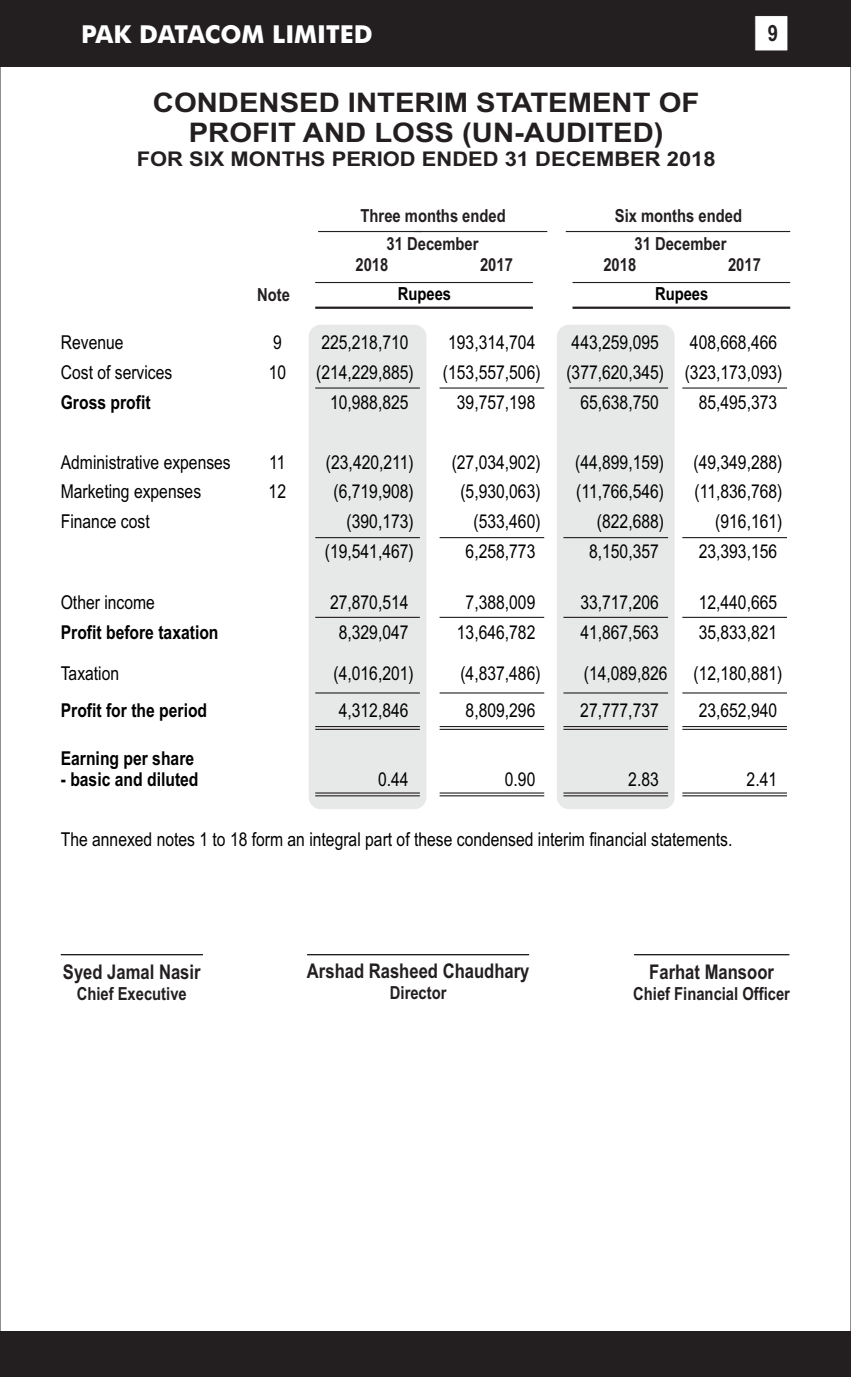
<style>
.page{position:relative;width:851px;height:1377px;background:#fff}
.page>*{position:absolute;margin:0;border:0;box-sizing:border-box;transform-origin:0 0}
.t1{font:700 27px/30.2px "Arial";color:#231f20;text-align:center;scale:1.08 1}
.t2{font:700 24.75px "Futura BT";color:#fff}
.t3{font:700 22.5px "Arial Narrow";color:#231f20}
.t4{font:700 20.25px "Arial Narrow";color:#231f20}
.t5{font:700 20.25px "Arial";color:#231f20;scale:1.08 1}
.t6{font:19.12px "Arial Narrow";color:#000}
.t7{font:700 19.12px "Arial Narrow";color:#000}
.t8{font:700 18px "Arial Narrow";color:#231f20}
.t9{font:700 18px "Arial Narrow";color:#000}
</style>
<div class="page">
<div style="left:0;top:1332px;width:850px;height:45px;background:#231f20"></div>
<div style="left:0;top:0;width:850px;height:67px;background:#231f20"></div>
<svg style="left:754px;top:16px;width:34px;height:35px"></svg>
<div style="left:557px;top:325px;width:117px;height:484px;background:#e7e8e8;border-radius:12px"></div>
<div style="left:309px;top:325px;width:117px;height:484px;background:#e7e8e8;border-radius:12px"></div>
<hr style="left:315px;top:692px;width:105px;height:2px;background:#231f20">
<hr style="left:439px;top:692px;width:105px;height:2px;background:#231f20">
<hr style="left:563px;top:692px;width:105px;height:2px;background:#231f20">
<hr style="left:682px;top:692px;width:105px;height:2px;background:#231f20">
<hr style="left:315px;top:726px;width:105px;height:1px;background:#231f20">
<hr style="left:315px;top:729px;width:105px;height:1px;background:#231f20">
<hr style="left:439px;top:726px;width:105px;height:1px;background:#231f20">
<hr style="left:439px;top:729px;width:105px;height:1px;background:#231f20">
<hr style="left:563px;top:726px;width:105px;height:1px;background:#231f20">
<hr style="left:563px;top:729px;width:105px;height:1px;background:#231f20">
<hr style="left:682px;top:726px;width:105px;height:1px;background:#231f20">
<hr style="left:682px;top:729px;width:105px;height:1px;background:#231f20">
<hr style="left:315px;top:537px;width:105px;height:1px;background:#231f20">
<hr style="left:439px;top:537px;width:105px;height:1px;background:#231f20">
<hr style="left:563px;top:537px;width:105px;height:1px;background:#231f20">
<hr style="left:682px;top:537px;width:105px;height:1px;background:#231f20">
<hr style="left:315px;top:617px;width:105px;height:1px;background:#231f20">
<hr style="left:439px;top:617px;width:105px;height:1px;background:#231f20">
<hr style="left:563px;top:617px;width:105px;height:1px;background:#231f20">
<hr style="left:682px;top:617px;width:105px;height:1px;background:#231f20">
<hr style="left:439px;top:387px;width:105px;height:2px;background:#231f20">
<hr style="left:315px;top:387px;width:105px;height:2px;background:#231f20">
<hr style="left:569px;top:387px;width:99px;height:2px;background:#231f20">
<hr style="left:682px;top:387px;width:105px;height:2px;background:#231f20">
<hr style="left:315px;top:792px;width:105px;height:2px;background:#231f20">
<hr style="left:315px;top:795px;width:105px;height:1px;background:#231f20">
<hr style="left:439px;top:792px;width:105px;height:2px;background:#231f20">
<hr style="left:439px;top:795px;width:105px;height:1px;background:#231f20">
<hr style="left:563px;top:792px;width:105px;height:2px;background:#231f20">
<hr style="left:563px;top:795px;width:105px;height:1px;background:#231f20">
<hr style="left:682px;top:792px;width:105px;height:2px;background:#231f20">
<hr style="left:682px;top:795px;width:105px;height:1px;background:#231f20">
<hr style="left:565px;top:231px;width:102px;height:1px;background:#231f20">
<hr style="left:660px;top:231px;width:130px;height:1px;background:#231f20">
<hr style="left:318px;top:231px;width:104px;height:1px;background:#231f20">
<hr style="left:414px;top:231px;width:133px;height:1px;background:#231f20">
<hr style="left:572px;top:307px;width:218px;height:2px;background:#231f20">
<hr style="left:572px;top:282px;width:218px;height:1px;background:#231f20">
<hr style="left:315px;top:307px;width:218px;height:2px;background:#231f20">
<hr style="left:315px;top:282px;width:218px;height:1px;background:#231f20">
<hr style="left:307px;top:954px;width:222px;height:1px;background:#231f20">
<hr style="left:634px;top:954px;width:155px;height:1px;background:#231f20">
<hr style="left:61px;top:954px;width:142px;height:1px;background:#231f20">
<p class="t2" style="left:81px;top:24px;width:293px">PAK DATACOM LIMITED</p>
<p class="t3" style="left:767px;top:25px;width:12px">9</p>
<h1 class="t1" style="left:153px;top:90px;width:507px">CONDENSED INTERIM STATEMENT OF<br>PROFIT AND LOSS (UN-AUDITED)</h1>
<p class="t5" style="left:137px;top:151px;width:537px">FOR SIX MONTHS PERIOD ENDED 31 DECEMBER 2018</p>
<p class="t8" style="left:360px;top:209px;width:147px">Three months ended</p>
<p class="t8" style="left:615px;top:209px;width:129px">Six months ended</p>
<p class="t8" style="left:257px;top:288px;width:34px">Note</p>
<p class="t8" style="left:386px;top:237px;width:93px">31 December</p>
<p class="t8" style="left:355px;top:258px;width:34px">2018</p>
<p class="t8" style="left:480px;top:258px;width:34px">2017</p>
<p class="t8" style="left:634px;top:237px;width:93px">31 December</p>
<p class="t8" style="left:603px;top:258px;width:34px">2018</p>
<p class="t8" style="left:728px;top:258px;width:34px">2017</p>
<p class="t9" style="left:398px;top:287px;width:55px">Rupees</p>
<p class="t9" style="left:655px;top:287px;width:55px">Rupees</p>
<p class="t6" style="left:61px;top:335px;width:64px">Revenue</p>
<p class="t6" style="left:273px;top:335px;width:10px">9</p>
<p class="t6" style="left:321px;top:335px;width:89px">225,218,710</p>
<p class="t6" style="left:448px;top:335px;width:89px">193,314,704</p>
<p class="t6" style="left:571px;top:335px;width:89px">443,259,095</p>
<p class="t6" style="left:690px;top:335px;width:89px">408,668,466</p>
<p class="t6" style="left:61px;top:365px;width:113px">Cost of services</p>
<p class="t6" style="left:269px;top:365px;width:19px">10</p>
<p class="t6" style="left:316px;top:365px;width:99px">(214,229,885)</p>
<p class="t6" style="left:443px;top:365px;width:99px">(153,557,506)</p>
<p class="t6" style="left:566px;top:365px;width:217px">(377,620,345) (323,173,093)</p>
<p class="t7" style="left:61px;top:395px;width:91px">Gross profit</p>
<p class="t6" style="left:330px;top:395px;width:80px">10,988,825</p>
<p class="t6" style="left:457px;top:395px;width:80px">39,757,198</p>
<p class="t6" style="left:580px;top:395px;width:80px">65,638,750</p>
<p class="t6" style="left:698px;top:395px;width:80px">85,495,373</p>
<p class="t6" style="left:61px;top:455px;width:171px">Administrative expenses</p>
<p class="t6" style="left:269px;top:455px;width:18px">11</p>
<p class="t6" style="left:326px;top:455px;width:89px">(23,420,211)</p>
<p class="t6" style="left:451px;top:455px;width:90px">(27,034,902)</p>
<p class="t6" style="left:575px;top:455px;width:90px">(44,899,159)</p>
<p class="t6" style="left:693px;top:455px;width:90px">(49,349,288)</p>
<p class="t6" style="left:61px;top:485px;width:142px">Marketing expenses</p>
<p class="t6" style="left:269px;top:485px;width:19px">12</p>
<p class="t6" style="left:333px;top:485px;width:82px">(6,719,908)</p>
<p class="t6" style="left:460px;top:485px;width:82px">(5,930,063)</p>
<p class="t6" style="left:576px;top:485px;width:89px">(11,766,546)</p>
<p class="t6" style="left:694px;top:485px;width:89px">(11,836,768)</p>
<p class="t6" style="left:61px;top:514px;width:90px">Finance cost</p>
<p class="t6" style="left:346px;top:514px;width:69px">(390,173)</p>
<p class="t6" style="left:473px;top:514px;width:69px">(533,460)</p>
<p class="t6" style="left:597px;top:514px;width:69px">(822,688)</p>
<p class="t6" style="left:715px;top:514px;width:69px">(916,161)</p>
<p class="t6" style="left:325px;top:544px;width:90px">(19,541,467)</p>
<p class="t6" style="left:465px;top:544px;width:71px">6,258,773</p>
<p class="t6" style="left:589px;top:544px;width:71px">8,150,357</p>
<p class="t6" style="left:698px;top:544px;width:80px">23,393,156</p>
<p class="t6" style="left:61px;top:595px;width:96px">Other income</p>
<p class="t6" style="left:330px;top:595px;width:80px">27,870,514</p>
<p class="t6" style="left:465px;top:595px;width:71px">7,388,009</p>
<p class="t6" style="left:580px;top:595px;width:80px">33,717,206</p>
<p class="t6" style="left:698px;top:595px;width:80px">12,440,665</p>
<p class="t7" style="left:61px;top:625px;width:159px">Profit before taxation</p>
<p class="t6" style="left:339px;top:625px;width:71px">8,329,047</p>
<p class="t6" style="left:457px;top:625px;width:80px">13,646,782</p>
<p class="t6" style="left:580px;top:625px;width:80px">41,867,563</p>
<p class="t6" style="left:698px;top:625px;width:80px">35,833,821</p>
<p class="t6" style="left:61px;top:666px;width:60px">Taxation</p>
<p class="t6" style="left:333px;top:666px;width:82px">(4,016,201)</p>
<p class="t6" style="left:460px;top:666px;width:82px">(4,837,486)</p>
<p class="t6" style="left:583px;top:666px;width:85px">(14,089,826</p>
<p class="t6" style="left:693px;top:666px;width:90px">(12,180,881)</p>
<p class="t7" style="left:61px;top:703px;width:148px">Profit for the period</p>
<p class="t6" style="left:339px;top:703px;width:71px">4,312,846</p>
<p class="t6" style="left:465px;top:703px;width:71px">8,809,296</p>
<p class="t6" style="left:580px;top:703px;width:80px">27,777,737</p>
<p class="t6" style="left:698px;top:703px;width:80px">23,652,940</p>
<p class="t7" style="left:61px;top:751px;width:135px">Earning per share</p>
<p class="t7" style="left:61px;top:773px;width:139px">- basic and diluted</p>
<p class="t6" style="left:378px;top:773px;width:32px">0.44</p>
<p class="t6" style="left:505px;top:773px;width:32px">0.90</p>
<p class="t6" style="left:628px;top:773px;width:32px">2.83</p>
<p class="t6" style="left:746px;top:773px;width:32px">2.41</p>
<p class="t6" style="left:61px;top:832px;width:673px">The annexed notes 1 to 18 form an integral part of these condensed interim financial statements.</p>
<p class="t4" style="left:63px;top:964px;width:139px">Syed Jamal Nasir</p>
<p class="t8" style="left:77px;top:986px;width:111px">Chief Executive</p>
<p class="t4" style="left:307px;top:964px;width:224px">Arshad Rasheed Chaudhary</p>
<p class="t8" style="left:390px;top:986px;width:58px">Director</p>
<p class="t4" style="left:649px;top:964px;width:126px">Farhat Mansoor</p>
<p class="t8" style="left:633px;top:986px;width:158px">Chief Financial Officer</p>
</div>
